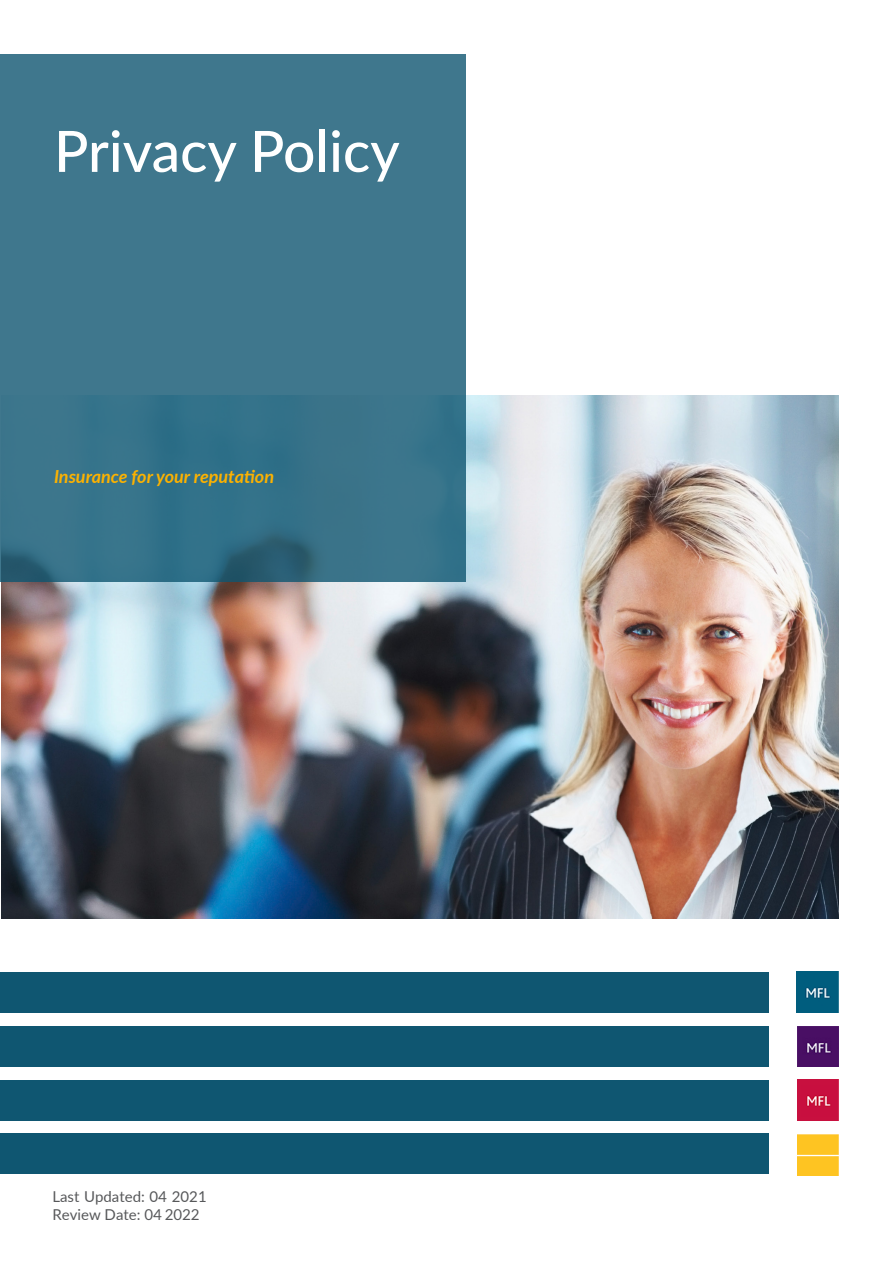
<style>
.page{position:relative;width:893px;height:1263px;background:#fff}
.page>*{position:absolute;margin:0;border:0;box-sizing:border-box;transform-origin:0 0}
.t1{font:500 57px "Lato";color:#fff}
.t2{font:italic 700 18px "Lato";color:#fcb201}
.t3{font:15px/18px "Lato";color:#57585a}
</style>
<div class="page">
<img style="left:1px;top:395px;width:838px;height:523px">
<div style="left:0;top:54px;width:465px;height:527px;background:linear-gradient(to bottom,#42798f,#357188)"></div>
<img style="left:796px;top:972px;width:43px;height:40px">
<img style="left:797px;top:1026px;width:42px;height:40px">
<img style="left:797px;top:1080px;width:42px;height:40px">
<img style="left:797px;top:1134px;width:42px;height:41px">
<div style="left:0;top:972px;width:769px;height:40px;background:#0f5671"></div>
<div style="left:0;top:1026px;width:769px;height:41px;background:#0f5671"></div>
<div style="left:0;top:1080px;width:769px;height:41px;background:#0f5671"></div>
<div style="left:0;top:1133px;width:769px;height:41px;background:#0f5671"></div>
<p class="t1" style="left:54px;top:110px;width:347px">Privacy Policy</p>
<p class="t2" style="left:54px;top:463px;width:222px">Insurance for your reputation</p>
<p class="t3" style="left:52px;top:1187px;width:156px">Last Updated: 04 2021<br>Review Date: 04 2022</p>
</div>
